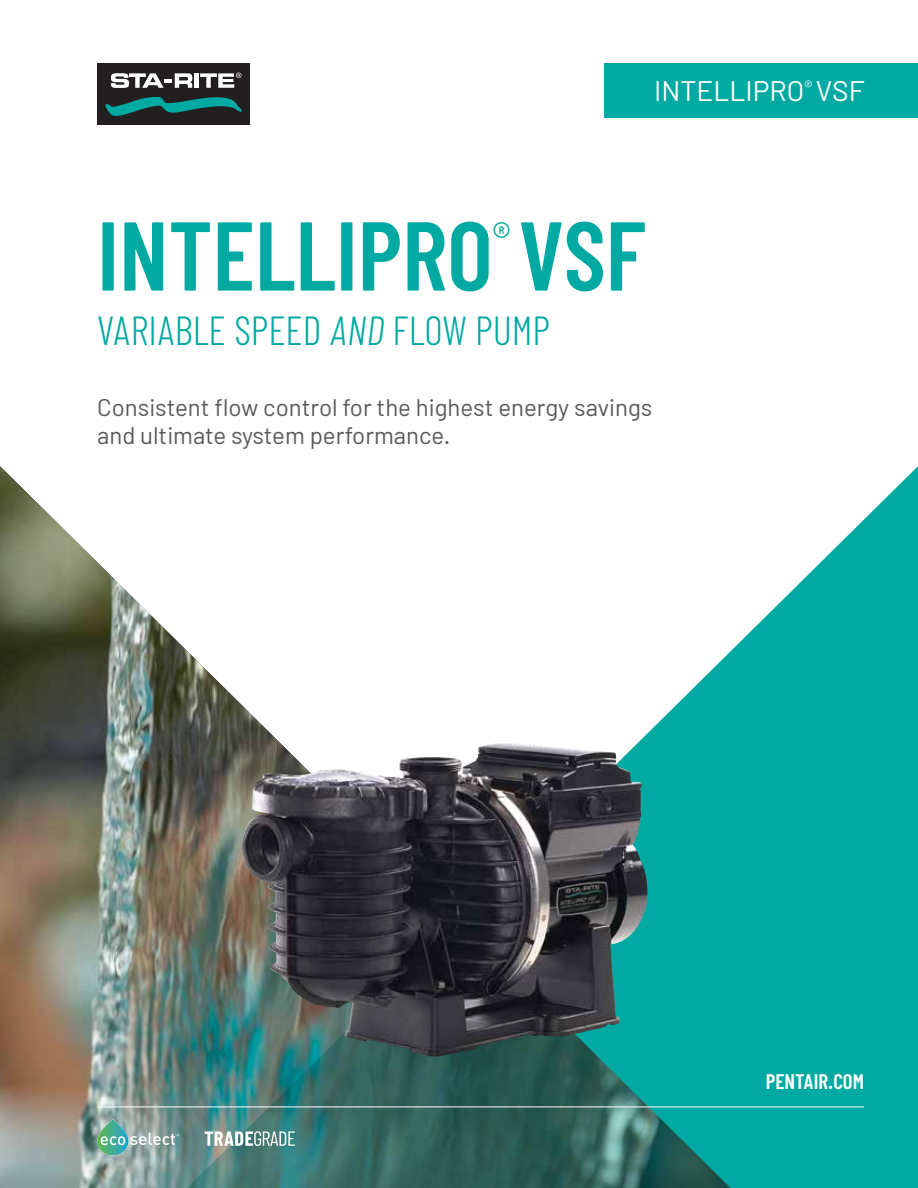
<style>
.page{position:relative;width:918px;height:1188px;background:#fff}
.page>*{position:absolute;margin:0;border:0;box-sizing:border-box;transform-origin:0 0}
.t1{font:600 97.5px "Barlow Condensed";color:#00a9a1}
.t2{font:300 40.5px "Barlow Condensed";color:#00a9a1}
.t3{font:40.2px "Barlow Condensed";color:#00a9a1}
.t4{font:28.2px "Barlow";color:#fff}
.t5{font:24px/28.5px "Barlow";color:#58595b}
.t6{font:600 21px "Barlow Condensed";color:#fff}
.s1{font-style:italic}
</style>
<div class="page">
<svg style="left:730px;top:466px;width:188px;height:722px;background:#22b4ad"></svg>
<img style="left:0;top:466px;width:730px;height:722px">
<img style="left:174px;top:920px;width:570px;height:268px">
<hr style="left:97px;top:1107px;width:767px;height:1px;background:#fff">
<div style="left:605px;top:64px;width:313px;height:54px;background:#00a9a1"></div>
<svg style="left:97px;top:1119px;width:31px;height:37px"></svg>
<svg style="left:101px;top:1133px;width:78px;height:12px"></svg>
<svg style="left:205px;top:1131px;width:90px;height:15px"></svg>
<div style="left:97px;top:64px;width:153px;height:61px;background:#231f20"></div>
<svg style="left:111px;top:73px;width:81px;height:15px"></svg>
<hr style="left:195px;top:73px;width:4px;height:15px;background:#fff">
<svg style="left:200px;top:73px;width:42px;height:15px"></svg>
<svg style="left:105px;top:97px;width:137px;height:19px"></svg>
<img style="left:247px;top:743px;width:260px;height:79px">
<p class="t4" style="left:654px;top:74px;width:212px">INTELLIPRO<sup>®</sup> VSF</p>
<h1 class="t1" style="left:97px;top:195px;width:550px">INTELLIPRO VSF</h1>
<h3 class="t3" style="left:493px;top:212px;width:19px">®</h3>
<h2 class="t2" style="left:97px;top:305px;width:454px">VARIABLE SPEED <span class="s1">AND</span> FLOW PUMP</h2>
<p class="t5" style="left:97px;top:392px;width:557px">Consistent flow control for the highest energy savings and ultimate system performance.</p>
<p class="t6" style="left:766px;top:1069px;width:100px">PENTAIR.COM</p>
</div>
